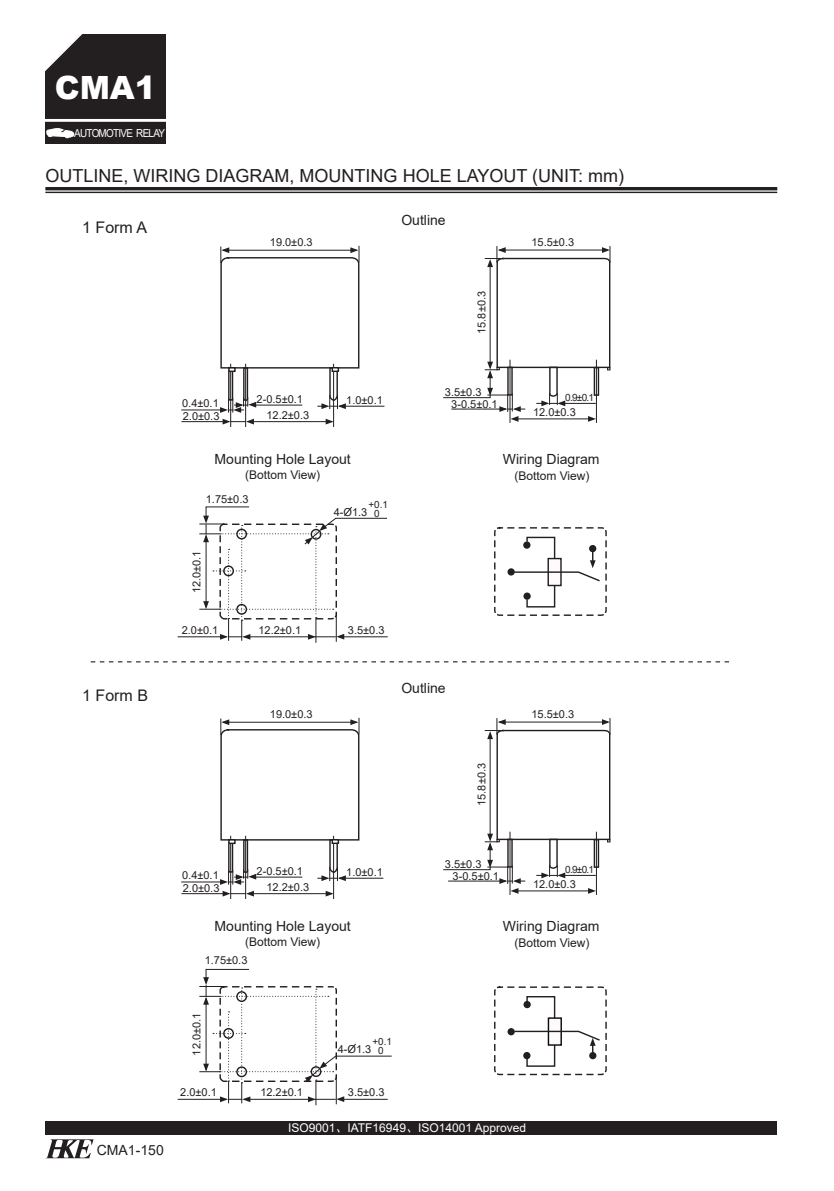
<style>
.page{position:relative;width:834px;height:1191px;background:#fff}
.page>*{position:absolute;margin:0;border:0;box-sizing:border-box;transform-origin:0 0}
.t1{font:900 32px "Arial";color:#fff}
.t2{font:18px "Arial";color:#231f20}
.t3{font:16px "Arial";color:#231f20}
.t4{font:14px "Arial";color:#231f20}
.t5{font:12px "Arial";color:#231f20}
.t6{font:12px "Arial";color:#fff}
.t7{font:11px "Arial";color:#231f20}
.t8{font:11px "Arial";letter-spacing:-.075em;color:#fff;scale:.9 1}
.t9{font:10px "Arial";color:#231f20}
.t10{font:9.8px/8.8px "Arial";color:#231f20;text-align:center}
.s1{font-family:"Sim Hei"}
</style>
<div class="page">
<svg style="left:46px;top:1139px;width:47px;height:19px"></svg>
<div style="left:45px;top:1121px;width:732px;height:13px;background:#231f20"></div>
<hr style="left:45px;top:187px;width:732px;height:3px;background:#231f20">
<hr style="left:45px;top:192px;width:732px;height:1px;background:#231f20">
<div style="left:45px;top:34px;width:121px;height:109px;background:#231f20"></div>
<hr style="left:43px;top:119px;width:124px;height:3px;background:#fff">
<svg style="left:45px;top:34px;width:38px;height:38px"></svg>
<svg style="left:91px;top:661px;width:638px;height:1px"></svg>
<hr style="left:182px;top:421px;width:41px;height:1px;background:#231f20">
<hr style="left:182px;top:409px;width:43px;height:1px;background:#231f20">
<hr style="left:339px;top:406px;width:45px;height:1px;background:#231f20">
<hr style="left:230px;top:364px;width:1px;height:62px;background:#231f20">
<hr style="left:245px;top:364px;width:1px;height:62px;background:#231f20">
<hr style="left:333px;top:364px;width:1px;height:62px;background:#231f20">
<hr style="left:254px;top:421px;width:77px;height:1px;background:#231f20">
<svg style="left:325px;top:419px;width:8px;height:5px"></svg>
<svg style="left:222px;top:419px;width:32px;height:5px"></svg>
<svg style="left:220px;top:246px;width:140px;height:167px"></svg>
<svg style="left:443px;top:246px;width:168px;height:176px"></svg>
<hr style="left:178px;top:636px;width:48px;height:1px;background:#231f20">
<svg style="left:200px;top:506px;width:187px;height:136px"></svg>
<hr style="left:182px;top:893px;width:41px;height:1px;background:#231f20">
<hr style="left:182px;top:881px;width:43px;height:1px;background:#231f20">
<hr style="left:339px;top:877px;width:44px;height:1px;background:#231f20">
<hr style="left:230px;top:836px;width:1px;height:62px;background:#231f20">
<hr style="left:245px;top:836px;width:1px;height:62px;background:#231f20">
<hr style="left:333px;top:836px;width:1px;height:62px;background:#231f20">
<svg style="left:220px;top:718px;width:140px;height:178px"></svg>
<hr style="left:509px;top:832px;width:1px;height:62px;background:#231f20">
<hr style="left:596px;top:832px;width:1px;height:62px;background:#231f20">
<svg style="left:443px;top:718px;width:168px;height:175px"></svg>
<hr style="left:178px;top:1098px;width:48px;height:1px;background:#231f20">
<svg style="left:200px;top:968px;width:192px;height:136px"></svg>
<svg style="left:47px;top:128px;width:27px;height:10px"></svg>
<svg style="left:494px;top:527px;width:113px;height:89px"></svg>
<svg style="left:494px;top:986px;width:113px;height:90px"></svg>
<h1 class="t1" style="left:55px;top:64px;width:103px">CMA1</h1>
<p class="t8" style="left:74px;top:125px;width:102px">AUTOMOTIVE RELAY</p>
<h2 class="t2" style="left:45px;top:163px;width:580px">OUTLINE, WIRING DIAGRAM, MOUNTING HOLE LAYOUT (UNIT: mm)</h2>
<p class="t4" style="left:401px;top:210px;width:46px">Outline</p>
<h3 class="t3" style="left:82px;top:216px;width:66px">1 Form A</h3>
<p class="t7" style="left:270px;top:234px;width:44px">19.0±0.3</p>
<p class="t7" style="left:474px;top:334px;width:44px;rotate:-90deg">15.8±0.3</p>
<p class="t7" style="left:531px;top:234px;width:44px">15.5±0.3</p>
<h3 class="t3" style="left:82px;top:684px;width:67px">1 Form B</h3>
<p class="t7" style="left:256px;top:391px;width:48px">2-0.5±0.1</p>
<p class="t7" style="left:182px;top:396px;width:38px">0.4±0.1</p>
<p class="t7" style="left:346px;top:392px;width:38px">1.0±0.1</p>
<p class="t7" style="left:183px;top:409px;width:38px">2.0±0.3</p>
<p class="t7" style="left:266px;top:407px;width:44px">12.2±0.3</p>
<p class="t4" style="left:214px;top:449px;width:138px">Mounting Hole Layout</p>
<p class="t5" style="left:245px;top:466px;width:77px">(Bottom View)</p>
<p class="t7" style="left:206px;top:491px;width:44px">1.75±0.3</p>
<p class="t7" style="left:189px;top:593px;width:44px;rotate:-90deg">12.0±0.1</p>
<p class="t7" style="left:334px;top:504px;width:35px">4-O1.3</p>
<p class="t10" style="left:368px;top:500px;width:21px">+0.1<br>0</p>
<p class="t7" style="left:182px;top:622px;width:38px">2.0±0.1</p>
<p class="t7" style="left:258px;top:622px;width:44px">12.2±0.1</p>
<p class="t7" style="left:348px;top:622px;width:38px">3.5±0.3</p>
<p class="t7" style="left:445px;top:384px;width:38px">3.5±0.3</p>
<p class="t7" style="left:451px;top:396px;width:48px">3-0.5±0.1</p>
<p class="t9" style="left:565px;top:390px;width:30px">0.9±0.1</p>
<p class="t7" style="left:533px;top:405px;width:44px">12.0±0.3</p>
<p class="t4" style="left:503px;top:449px;width:98px">Wiring Diagram</p>
<p class="t5" style="left:514px;top:467px;width:77px">(Bottom View)</p>
<p class="t7" style="left:270px;top:706px;width:44px">19.0±0.3</p>
<p class="t4" style="left:401px;top:678px;width:46px">Outline</p>
<p class="t7" style="left:474px;top:806px;width:44px;rotate:-90deg">15.8±0.3</p>
<p class="t7" style="left:531px;top:706px;width:44px">15.5±0.3</p>
<p class="t7" style="left:256px;top:863px;width:48px">2-0.5±0.1</p>
<p class="t7" style="left:182px;top:868px;width:38px">0.4±0.1</p>
<p class="t7" style="left:346px;top:864px;width:38px">1.0±0.1</p>
<p class="t7" style="left:183px;top:880px;width:38px">2.0±0.3</p>
<p class="t7" style="left:266px;top:879px;width:44px">12.2±0.3</p>
<p class="t7" style="left:445px;top:856px;width:38px">3.5±0.3</p>
<p class="t7" style="left:452px;top:868px;width:48px">3-0.5±0.1</p>
<p class="t9" style="left:565px;top:862px;width:30px">0.9±0.1</p>
<p class="t7" style="left:533px;top:876px;width:44px">12.0±0.3</p>
<p class="t4" style="left:214px;top:916px;width:138px">Mounting Hole Layout</p>
<p class="t5" style="left:245px;top:933px;width:77px">(Bottom View)</p>
<p class="t4" style="left:503px;top:916px;width:98px">Wiring Diagram</p>
<p class="t5" style="left:514px;top:934px;width:77px">(Bottom View)</p>
<p class="t7" style="left:205px;top:952px;width:44px">1.75±0.3</p>
<p class="t4" style="left:97px;top:1140px;width:68px">CMA1-150</p>
<p class="t7" style="left:189px;top:1055px;width:44px;rotate:-90deg">12.0±0.1</p>
<p class="t7" style="left:338px;top:1041px;width:35px">4-O1.3</p>
<p class="t10" style="left:372px;top:1037px;width:21px">+0.1<br>0</p>
<p class="t7" style="left:180px;top:1084px;width:38px">2.0±0.1</p>
<p class="t7" style="left:260px;top:1084px;width:44px">12.2±0.1</p>
<p class="t7" style="left:348px;top:1084px;width:38px">3.5±0.3</p>
<p class="t6" style="left:288px;top:1119px;width:239px">ISO9001<span class="s1">、</span>IATF16949<span class="s1">、</span>ISO14001 Approved</p>
</div>
